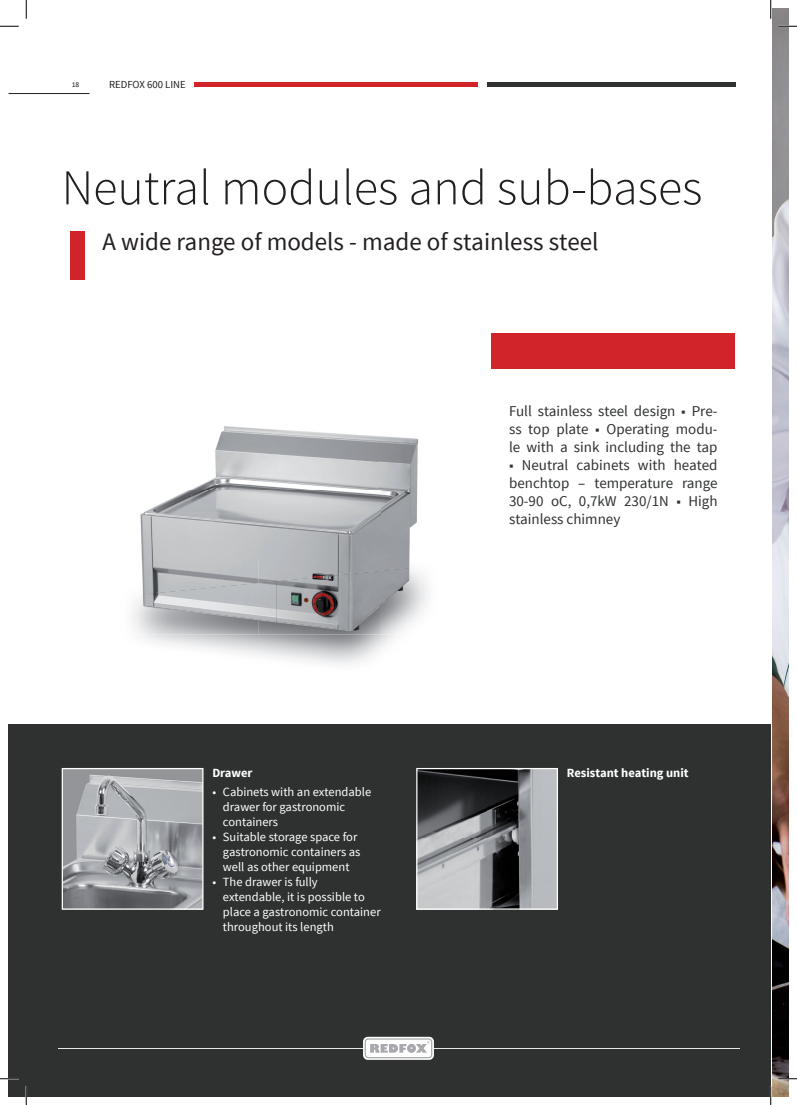
<style>
.page{position:relative;width:797px;height:1105px;background:#fff}
.page>*{position:absolute;margin:0;border:0;box-sizing:border-box;transform-origin:0 0}
.t1{font:300 50px "Source Sans Pro";color:#231f20}
.t2{font:25px "Source Sans Pro";color:#231f20}
.t3{font:15px/18px "Source Sans Pro";color:#2f3131;text-align:justify}
.t4{font:12.5px/15px "Source Sans Pro";color:#fff}
.t5{font:700 12.5px "Source Sans Pro";color:#fff}
.t6{font:10.75px "Source Sans Pro";color:#231f20}
.t7{font:7.5px "Calibri";color:#231f20}
</style>
<div class="page">
<div style="left:71px;top:231px;width:14px;height:49px;background:#d1232a"></div>
<div style="left:491px;top:333px;width:244px;height:36px;background:#d1232a"></div>
<div style="left:9px;top:724px;width:761px;height:372px;background:#2f3131"></div>
<hr style="left:58px;top:1048px;width:681px;height:1px;background:#e6e7e9">
<svg style="left:363px;top:1037px;width:71px;height:23px"></svg>
<hr style="left:195px;top:83px;width:283px;height:4px;background:#d1232a">
<hr style="left:487px;top:83px;width:248px;height:4px;background:#2f3131">
<hr style="left:9px;top:93px;width:80px;height:1px;background:#231f20">
<img style="left:418px;top:770px;width:138px;height:138px">
<div style="left:416px;top:768px;width:142px;height:142px;border:1px solid #fff"></div>
<img style="left:64px;top:770px;width:137px;height:138px">
<div style="left:62px;top:768px;width:141px;height:142px;border:1px solid #fff"></div>
<img style="left:137px;top:426px;width:283px;height:209px">
<img style="left:143px;top:581px;width:133px;height:41px">
<img style="left:276px;top:568px;width:133px;height:62px">
<img style="left:772px;top:9px;width:16px;height:1087px">
<svg style="left:0;top:25px;width:19px;height:2px"></svg>
<svg style="left:778px;top:25px;width:19px;height:2px"></svg>
<svg style="left:0;top:1078px;width:19px;height:1px"></svg>
<svg style="left:778px;top:1078px;width:19px;height:1px"></svg>
<svg style="left:25px;top:0;width:2px;height:19px"></svg>
<svg style="left:25px;top:1086px;width:2px;height:19px"></svg>
<svg style="left:770px;top:0;width:1px;height:19px"></svg>
<svg style="left:770px;top:1086px;width:1px;height:19px"></svg>
<p class="t7" style="left:72px;top:80px;width:9px">18</p>
<p class="t6" style="left:109px;top:78px;width:78px">REDFOX 600 LINE</p>
<h1 class="t1" style="left:62px;top:157px;width:642px">Neutral modules and sub-bases</h1>
<h2 class="t2" style="left:103px;top:226px;width:497px">A wide range of models - made of stainless steel</h2>
<p class="t5" style="left:212px;top:765px;width:42px">Drawer</p>
<p class="t4" style="left:223px;top:785px;width:150px;text-indent:-11px">• Cabinets with an extendable drawer for gastronomic containers</p>
<p class="t4" style="left:223px;top:830px;width:139px;text-indent:-11px">• Suitable storage space for gastronomic containers as well as other equipment</p>
<p class="t4" style="left:223px;top:875px;width:159px;text-indent:-11px">• The drawer is fully extendable, it is possible to place a gastronomic container throughout its length</p>
<p class="t3" style="left:509px;top:402px;width:210px">Full stainless steel design ■ Pre&shy;ss top plate ■ Operating modu&shy;le with a sink including the tap</p>
<p class="t3" style="left:509px;top:456px;width:210px">■ Neutral cabinets with heated benchtop – temperature range 30-90 oC, 0,7kW 230/1N ■ High stainless chimney</p>
<p class="t5" style="left:567px;top:765px;width:123px">Resistant heating unit</p>
</div>
